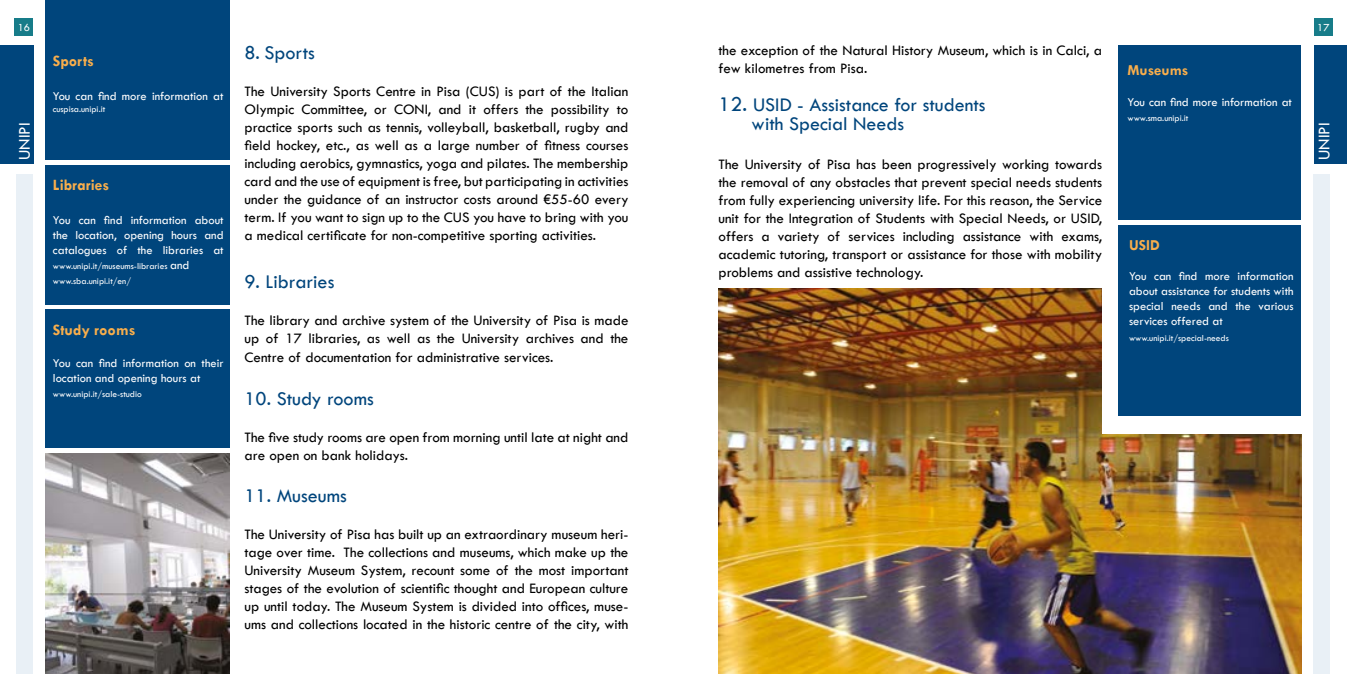
<style>
.page{position:relative;width:1347px;height:674px;background:#fff}
.page>*{position:absolute;margin:0;border:0;box-sizing:border-box;transform-origin:0 0}
.t1{font:20.12px "Tw Cen";color:#00457c}
.t2{font:20px/19.2px "Tw Cen";color:#00457c}
.t3{font:17px "Tw Cen";color:#fff}
.t4{font:700 15.88px "Tw Cen";color:#f8ae4c}
.t5{font:700 15.38px "Tw Cen";color:#f8ae4c}
.t6{font:15px/18px "Tw Cen";color:#000;text-align:justify}
.t7{font:12.5px/15px "Tw Cen";color:#fff;text-align:justify}
.t8{font:11.25px "Tw Cen";color:#fff}
.t9{font:9.38px/15px "Tw Cen";color:#fff}
.s1{font-size:12.5px}
.s2{font-size:21.62px}
</style>
<div class="page">
<div style="left:17px;top:175px;width:16px;height:498px;background:#e9f0f6"></div>
<div style="left:1313px;top:175px;width:16px;height:498px;background:#e9f0f6"></div>
<div style="left:15px;top:18px;width:18px;height:18px;background:#177c89"></div>
<div style="left:1314px;top:18px;width:18px;height:18px;background:#177c89"></div>
<div style="left:0;top:45px;width:33px;height:118px;background:#00457c"></div>
<div style="left:45px;top:165px;width:184px;height:139px;background:#00457c"></div>
<div style="left:45px;top:0;width:184px;height:160px;background:#00457c"></div>
<div style="left:45px;top:309px;width:184px;height:139px;background:#00457c"></div>
<img style="left:45px;top:453px;width:184px;height:220px">
<img style="left:718px;top:288px;width:583px;height:385px">
<div style="left:1102px;top:283px;width:204px;height:150px;background:#fff"></div>
<div style="left:1314px;top:45px;width:32px;height:118px;background:#00457c"></div>
<div style="left:1118px;top:45px;width:182px;height:174px;background:#00457c"></div>
<div style="left:1118px;top:225px;width:182px;height:190px;background:#00457c"></div>
<p class="t8" style="left:18px;top:20px;width:14px">16</p>
<p class="t8" style="left:1317px;top:20px;width:14px">17</p>
<p class="t3" style="left:14px;top:160px;width:39px;rotate:-90deg">UNIPI</p>
<p class="t4" style="left:53px;top:52px;width:43px">Sports</p>
<p class="t7" style="left:53px;top:89px;width:172px">You can find more information at</p>
<p class="t9" style="left:53px;top:101px;width:54px">cuspisa.unipi.it</p>
<p class="t4" style="left:53px;top:175px;width:58px">Libraries</p>
<p class="t7" style="left:53px;top:212px;width:172px">You can find information about the location, opening hours and catalogues of the libraries at</p>
<p class="t9" style="left:53px;top:258px;width:138px">www.unipi.it/museums-libraries <span class="s1">and </span>www.sba.unipi.it/en/</p>
<p class="t4" style="left:53px;top:320px;width:84px">Study rooms</p>
<p class="t7" style="left:53px;top:355px;width:172px">You can find information on their location and opening hours at</p>
<p class="t9" style="left:53px;top:386px;width:90px">www.unipi.it/sale-studio</p>
<h1 class="t1" style="left:244px;top:40px;width:72px">8. Sports</h1>
<p class="t6" style="left:244px;top:82px;width:385px">The University Sports Centre in Pisa (CUS) is part of the Italian Olympic Committee, or CONI, and it offers the possibility to practice sports such as tennis, volleyball, basketball, rugby and field hockey, etc., as well as a large number of fitness courses including aerobics, gymnastics, yoga and pilates. The membership card and the use of equipment is free, but participating in activities under the guidance of an instructor costs around €55-60 every term. If you want to sign up to the CUS you have to bring with you a medical certificate for non-competitive sporting activities.</p>
<h1 class="t1" style="left:244px;top:269px;width:91px">9. Libraries</h1>
<p class="t6" style="left:244px;top:311px;width:385px;line-height:18.4px">The library and archive system of the University of Pisa is made up of 17 libraries, as well as the University archives and the Centre of documentation for administrative services.</p>
<h1 class="t1" style="left:244px;top:386px;width:131px">10. Study rooms</h1>
<p class="t6" style="left:244px;top:427px;width:385px">The five study rooms are open from morning until late at night and are open on bank holidays.</p>
<h1 class="t1" style="left:244px;top:483px;width:104px">11. Museums</h1>
<p class="t6" style="left:244px;top:524px;width:385px">The University of Pisa has built up an extraordinary museum heri&shy;tage over time. The collections and museums, which make up the University Museum System, recount some of the most important stages of the evolution of scientific thought and European culture up until today. The Museum System is divided into offices, muse&shy;ums and collections located in the historic centre of the city, with</p>
<p class="t6" style="left:718px;top:41px;width:385px">the exception of the Natural History Museum, which is in Calci, a few kilometres from Pisa.</p>
<h2 class="t2" style="left:751px;top:95px;width:235px;text-indent:-33px"><span class="s2">12.</span> USID - Assistance for students with Special Needs</h2>
<p class="t6" style="left:718px;top:155px;width:385px">The University of Pisa has been progressively working towards the removal of any obstacles that prevent special needs students from fully experiencing university life. For this reason, the Service unit for the Integration of Students with Special Needs, or USID, offers a variety of services including assistance with exams, academic tutoring, transport or assistance for those with mobility problems and assistive technology.</p>
<p class="t5" style="left:1127px;top:61px;width:62px">Museums</p>
<p class="t7" style="left:1127px;top:95px;width:166px">You can find more information at</p>
<p class="t9" style="left:1127px;top:111px;width:62px">www.sma.unipi.it</p>
<p class="t3" style="left:1313px;top:160px;width:39px;rotate:-90deg">UNIPI</p>
<p class="t5" style="left:1129px;top:235px;width:32px">USID</p>
<p class="t7" style="left:1129px;top:268px;width:166px">You can find more information about assistance for students with special needs and the various services offered at</p>
<p class="t9" style="left:1129px;top:330px;width:101px">www.unipi.it/special-needs</p>
</div>
